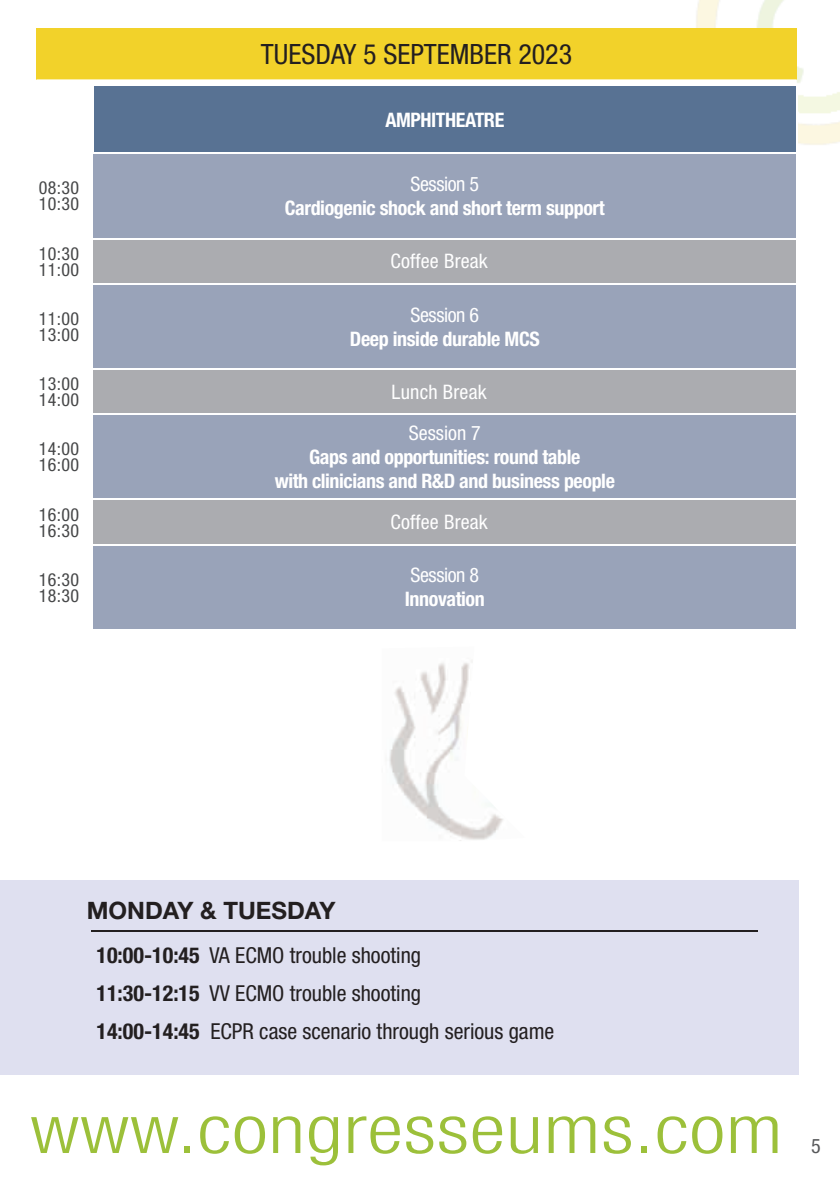
<style>
.page{position:relative;width:840px;height:1191px;background:#fff}
.page>*{position:absolute;margin:0;border:0;box-sizing:border-box;transform-origin:0 0}
.t1{font:300 condensed 67.6px "Helvetica Neue LT Std";letter-spacing:.01em;color:#9cc03a;scale:1.23 1}
.t2{font:condensed 28px "Helvetica Neue LT Std";color:#231f20}
.t3{font:700 24px "Helvetica Neue LT Std";color:#231f20}
.t4{font:condensed 22px/38px "Helvetica Neue LT Std";color:#231f20}
.t5{font:700 condensed 20px/24px "Helvetica Neue LT Std";letter-spacing:-.02em;color:#fff;text-align:center}
.t6{font:condensed 20px "Helvetica Neue LT Std";letter-spacing:.01em;color:#fff}
.t7{font:condensed 20px "Helvetica Neue LT Std";letter-spacing:-.02em;color:#fff}
.t8{font:condensed 20px "Helvetica Neue LT Std";color:#57585a}
.t9{font:condensed 18px/16px "Helvetica Neue LT Std";letter-spacing:.02em;color:#464748}
.s1{font-weight:700}
</style>
<div class="page">
<img style="left:696px;top:0;width:143px;height:145px">
<div style="left:36px;top:28px;width:760px;height:51px;background:#f2d22a"></div>
<div style="left:93px;top:85px;width:703px;height:68px;background:#587293"></div>
<div style="left:93px;top:154px;width:702px;height:475px;background:#99a3b9"></div>
<svg style="left:93px;top:239px;width:702px;height:305px;fill:#99a3b9"></svg>
<hr style="left:92px;top:85px;width:177px;height:1px;background:#fff">
<hr style="left:93px;top:86px;width:176px;height:1px;background:#fff">
<hr style="left:93px;top:86px;width:1px;height:67px;background:#fff">
<hr style="left:269px;top:85px;width:175px;height:1px;background:#fff">
<hr style="left:269px;top:86px;width:175px;height:1px;background:#fff">
<hr style="left:444px;top:85px;width:176px;height:1px;background:#fff">
<hr style="left:444px;top:86px;width:176px;height:1px;background:#fff">
<hr style="left:620px;top:85px;width:176px;height:1px;background:#fff">
<hr style="left:620px;top:86px;width:176px;height:1px;background:#fff">
<hr style="left:795px;top:86px;width:1px;height:67px;background:#fff">
<hr style="left:796px;top:85px;width:1px;height:68px;background:#fff">
<hr style="left:93px;top:238px;width:176px;height:1px;background:#fff">
<hr style="left:269px;top:238px;width:175px;height:1px;background:#fff">
<hr style="left:444px;top:238px;width:176px;height:1px;background:#fff">
<hr style="left:620px;top:238px;width:176px;height:1px;background:#fff">
<hr style="left:93px;top:544px;width:176px;height:1px;background:#fff">
<hr style="left:269px;top:544px;width:175px;height:1px;background:#fff">
<hr style="left:444px;top:544px;width:176px;height:1px;background:#fff">
<hr style="left:620px;top:544px;width:176px;height:1px;background:#fff">
<hr style="left:93px;top:283px;width:176px;height:1px;background:#fff">
<hr style="left:269px;top:283px;width:175px;height:1px;background:#fff">
<hr style="left:444px;top:283px;width:176px;height:1px;background:#fff">
<hr style="left:620px;top:283px;width:176px;height:1px;background:#fff">
<hr style="left:93px;top:368px;width:176px;height:1px;background:#fff">
<hr style="left:269px;top:368px;width:175px;height:1px;background:#fff">
<hr style="left:444px;top:368px;width:176px;height:1px;background:#fff">
<hr style="left:620px;top:368px;width:176px;height:1px;background:#fff">
<hr style="left:93px;top:414px;width:176px;height:1px;background:#fff">
<hr style="left:269px;top:414px;width:175px;height:1px;background:#fff">
<hr style="left:444px;top:414px;width:176px;height:1px;background:#fff">
<hr style="left:620px;top:414px;width:176px;height:1px;background:#fff">
<hr style="left:93px;top:499px;width:176px;height:1px;background:#fff">
<hr style="left:269px;top:499px;width:175px;height:1px;background:#fff">
<hr style="left:444px;top:499px;width:176px;height:1px;background:#fff">
<hr style="left:620px;top:499px;width:176px;height:1px;background:#fff">
<div style="left:0;top:880px;width:798px;height:194px;background:#dfe0f0"></div>
<img style="left:389px;top:660px;width:114px;height:181px">
<hr style="left:91px;top:930px;width:666px;height:1px;background:#231f20">
<h2 class="t2" style="left:261px;top:38px;width:312px">TUESDAY 5 SEPTEMBER 2023</h2>
<p class="t5" style="left:385px;top:107px;width:120px">AMPHITHEATRE</p>
<p class="t9" style="left:39px;top:180px;width:42px">08:30<br>10:30</p>
<p class="t7" style="left:410px;top:172px;width:70px">Session 5</p>
<p class="t5" style="left:285px;top:196px;width:321px">Cardiogenic shock and short term support</p>
<p class="t9" style="left:39px;top:245px;width:42px">10:30<br>11:00</p>
<p class="t6" style="left:390px;top:250px;width:99px">Coffee Break</p>
<p class="t9" style="left:39px;top:310px;width:42px">11:00<br>13:00</p>
<p class="t7" style="left:410px;top:303px;width:70px">Session 6</p>
<p class="t5" style="left:350px;top:326px;width:191px">Deep inside durable MCS</p>
<p class="t9" style="left:39px;top:375px;width:42px">13:00<br>14:00</p>
<p class="t6" style="left:391px;top:380px;width:96px">Lunch Break</p>
<p class="t9" style="left:39px;top:441px;width:42px">14:00<br>16:00</p>
<p class="t6" style="left:408px;top:421px;width:73px">Session 7</p>
<p class="t5" style="left:274px;top:444px;width:341px">Gaps and opportunities: round table<br>with clinicians and R&amp;D and business people</p>
<p class="t9" style="left:39px;top:506px;width:42px">16:00<br>16:30</p>
<p class="t6" style="left:390px;top:510px;width:99px">Coffee Break</p>
<p class="t9" style="left:39px;top:571px;width:42px">16:30<br>18:30</p>
<p class="t7" style="left:410px;top:564px;width:70px">Session 8</p>
<p class="t5" style="left:404px;top:587px;width:81px">Innovation</p>
<p class="t3" style="left:87px;top:895px;width:250px">MONDAY &amp; TUESDAY</p>
<p class="t4" style="left:96px;top:936px;width:459px"><span class="s1">10:00-10:45</span> VA ECMO trouble shooting<br><span class="s1">11:30-12:15</span> VV ECMO trouble shooting<br><span class="s1">14:00-14:45</span> ECPR case scenario through serious game</p>
<h1 class="t1" style="left:30px;top:1090px;width:612px">www.congresseums.com</h1>
<p class="t8" style="left:810px;top:1134px;width:11px">5</p>
</div>
